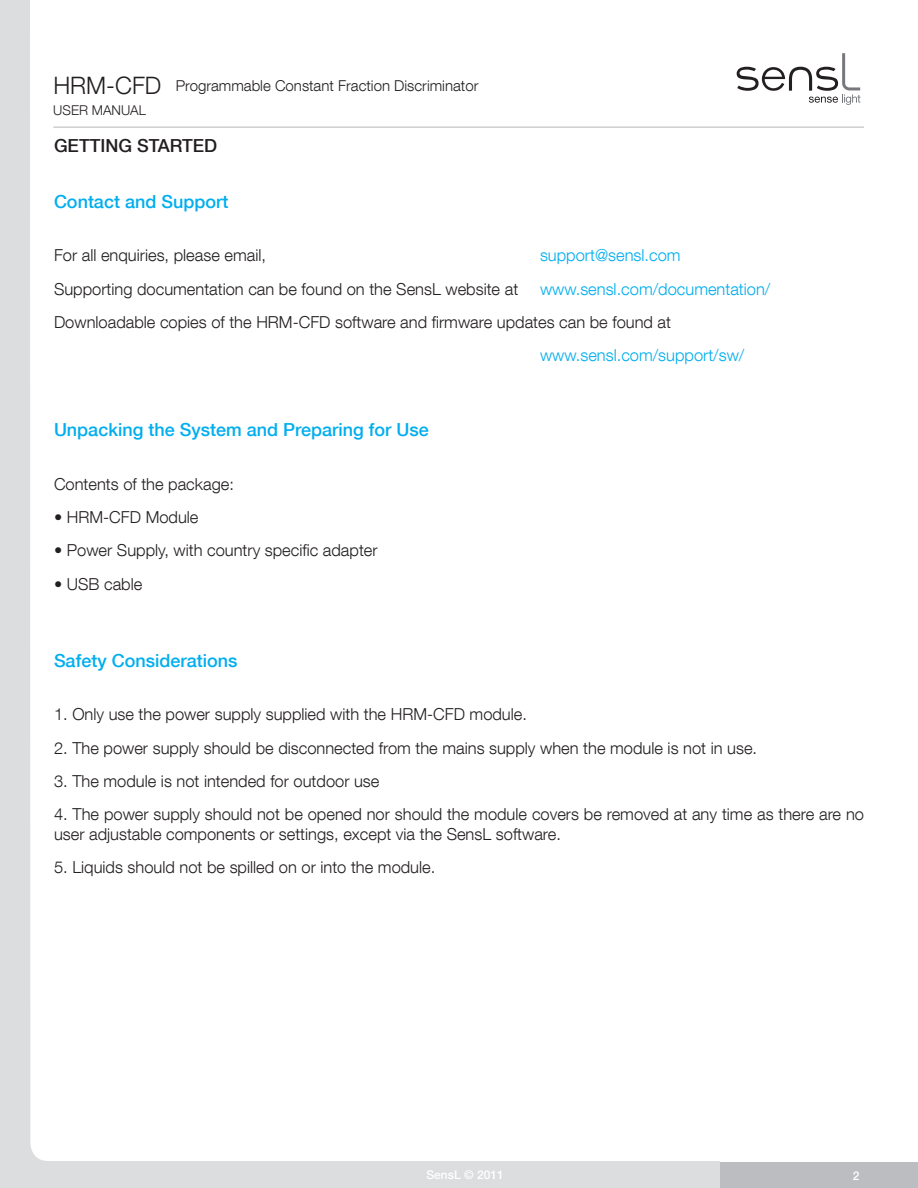
<style>
.page{position:relative;width:918px;height:1188px;background:#fff}
.page>*{position:absolute;margin:0;border:0;box-sizing:border-box;transform-origin:0 0}
.t1{font:500 18px "Helvetica Neue LT Com";color:#00aeef}
.t2{font:500 18px "Helvetica Neue LT Com";color:#231f20}
.t3{font:300 16.5px/19.8px "Helvetica Neue LT Com";color:#231f20}
.t4{font:300 16.5px "Helvetica Neue LT Com";color:#00aeef}
.t5{font:300 15px "Helvetica Neue LT Com";color:#231f20}
.t6{font:300 13.5px "Helvetica Neue LT Com";color:#231f20}
.t7{font:500 12px "Helvetica Neue LT Com";color:#fff}
.s1{font-size:24px}
</style>
<div class="page">
<div style="left:0;top:0;width:720px;height:1188px;background:#dcdddf"></div>
<div style="left:30px;top:0;width:834px;height:1161px;background:#fff"></div>
<div style="left:720px;top:1162px;width:198px;height:26px;background:#bcbdc0"></div>
<svg style="left:737px;top:53px;width:123px;height:52px"></svg>
<hr style="left:53px;top:127px;width:811px;height:1px;background:#b6b7bb">
<p class="t5" style="left:53px;top:76px;width:427px"><span class="s1">HRM-CFD</span> Programmable Constant Fraction Discriminator</p>
<p class="t6" style="left:53px;top:102px;width:94px">USER MANUAL</p>
<p class="t2" style="left:54px;top:135px;width:165px">GETTING STARTED</p>
<p class="t1" style="left:54px;top:190px;width:176px">Contact and Support</p>
<p class="t3" style="left:54px;top:245px;width:214px">For all enquiries, please email,</p>
<p class="t4" style="left:540px;top:245px;width:142px">support@sensl.com</p>
<p class="t3" style="left:54px;top:278px;width:466px">Supporting documentation can be found on the SensL website at</p>
<p class="t4" style="left:540px;top:279px;width:232px">www.sensl.com/documentation/</p>
<p class="t3" style="left:54px;top:312px;width:619px">Downloadable copies of the HRM-CFD software and firmware updates can be found at</p>
<p class="t4" style="left:540px;top:345px;width:206px">www.sensl.com/support/sw/</p>
<p class="t1" style="left:54px;top:419px;width:376px">Unpacking the System and Preparing for Use</p>
<p class="t3" style="left:54px;top:474px;width:182px">Contents of the package:</p>
<p class="t3" style="left:54px;top:507px;width:146px">• HRM-CFD Module</p>
<p class="t3" style="left:54px;top:540px;width:325px">• Power Supply, with country specific adapter</p>
<p class="t3" style="left:54px;top:574px;width:90px">• USB cable</p>
<p class="t1" style="left:54px;top:649px;width:185px">Safety Considerations</p>
<p class="t3" style="left:54px;top:704px;width:475px">1. Only use the power supply supplied with the HRM-CFD module.</p>
<p class="t3" style="left:54px;top:737px;width:705px">2. The power supply should be disconnected from the mains supply when the module is not in use.</p>
<p class="t3" style="left:54px;top:771px;width:327px">3. The module is not intended for outdoor use</p>
<p class="t3" style="left:54px;top:804px;width:812px">4. The power supply should not be opened nor should the module covers be removed at any time as there are no user adjustable components or settings, except via the SensL software.</p>
<p class="t3" style="left:54px;top:857px;width:383px">5. Liquids should not be spilled on or into the module.</p>
<p class="t7" style="left:426px;top:1168px;width:79px">SensL © 2011</p>
<p class="t7" style="left:853px;top:1168px;width:8px">2</p>
</div>
